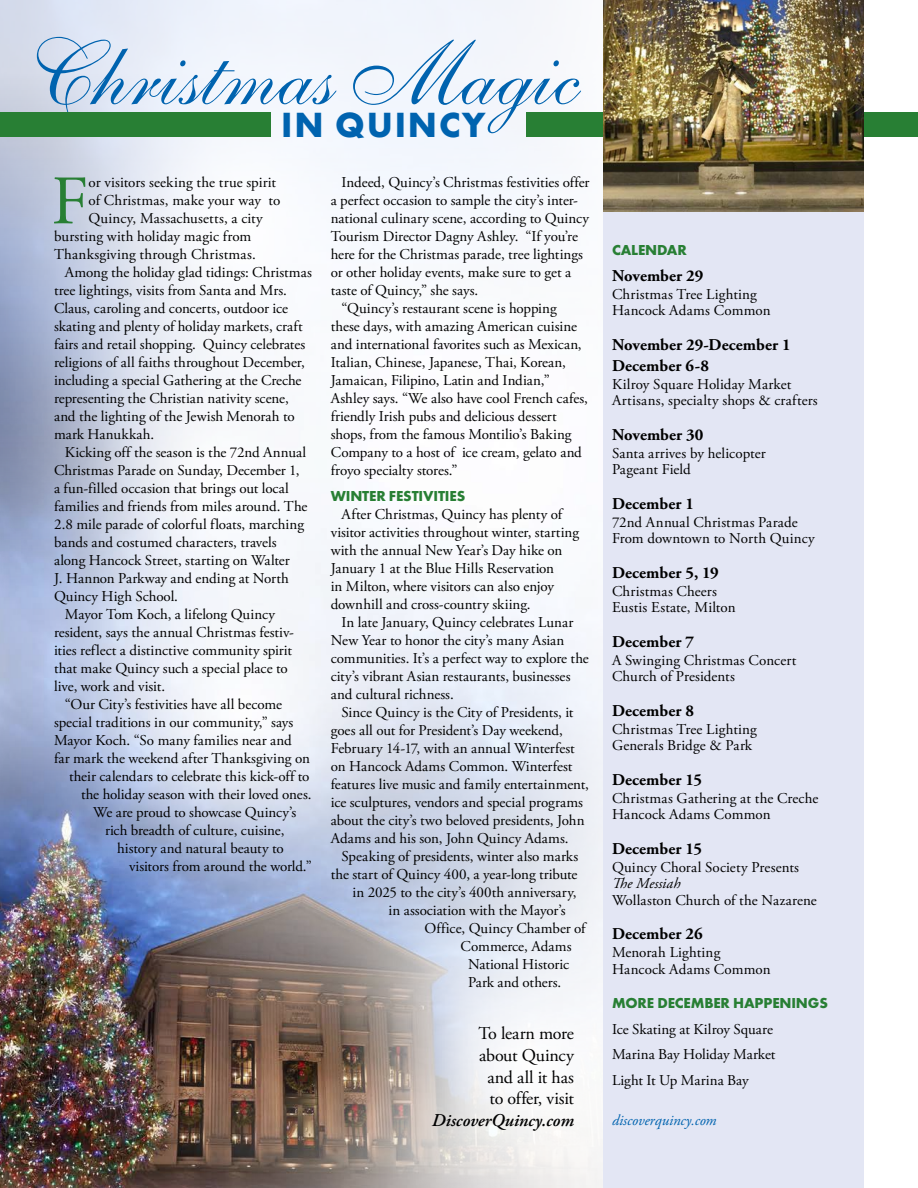
<style>
.page{position:relative;width:918px;height:1188px;background:#fff}
.page>*{position:absolute;margin:0;border:0;box-sizing:border-box;transform-origin:0 0}
.t1{font:92.7px "Shelley Allegro Script";color:#0063af}
.First_Article_Paragraph{font:69.3px "Adobe Garamond Pro";color:#287f34}
.t2{font:700 36.3px "Futura PT";letter-spacing:.05em;color:#0063af}
.Body_text_no_indent{font:18px/21.6px "Adobe Garamond Pro";letter-spacing:-.015em;color:#000;text-align:right}
.Calendar_date{font:700 16.5px "Adobe Garamond Pro";letter-spacing:.005em;color:#000}
.Body_text_tight{font:15px/18px "Adobe Garamond Pro";letter-spacing:-.005em;color:#000}
.Calendar_listing{font:15px/16.5px "Adobe Garamond Pro";letter-spacing:.01em;color:#000}
.First_Article_Paragraph-2{font:15px "Adobe Garamond Pro";letter-spacing:.01em;color:#000}
.Body_text_no_indent-2{font:15px "Adobe Garamond Pro";color:#000}
.Subheading{font:700 15px "Futura PT";letter-spacing:-.01em;color:#287f34}
.Website{font:italic 15px "Adobe Garamond Pro";letter-spacing:-.005em;color:#0063af}
.s1{font-weight:600;font-style:italic}
.s2{font-style:italic}
</style>
<div class="page">
<img style="left:0;top:600px;width:603px;height:588px">
<svg style="left:0;top:0;width:553px;height:600px;fill:#f4f6fc"></svg>
<div style="left:526px;top:112px;width:392px;height:25px;background:#287f34"></div>
<img style="left:603px;top:0;width:261px;height:212px">
<div style="left:603px;top:212px;width:261px;height:976px;background:#e3e6f4"></div>
<div style="left:0;top:112px;width:271px;height:25px;background:#287f34"></div>
<p class="t1" style="left:16px;top:19px;width:550px">Christmas Magic</p>
<p class="t2" style="left:281px;top:101px;width:206px">IN QUINCY</p>
<p class="First_Article_Paragraph" style="left:51px;top:160px;width:39px">F</p>
<p class="First_Article_Paragraph-2" style="left:89px;top:174px;width:189px">or visitors seeking the true spirit</p>
<p class="First_Article_Paragraph-2" style="left:89px;top:192px;width:193px">of Christmas, make your way to</p>
<p class="First_Article_Paragraph-2" style="left:89px;top:210px;width:176px">Quincy, Massachusetts, a city</p>
<p class="First_Article_Paragraph-2" style="left:54px;top:228px;width:199px">bursting with holiday magic from</p>
<p class="First_Article_Paragraph-2" style="left:54px;top:246px;width:203px">Thanksgiving through Christmas.</p>
<p class="Body_text_tight" style="left:54px;top:264px;width:260px;text-indent:11px">Among the holiday glad tidings: Christmas tree lightings, visits from Santa and Mrs.<br>Claus, caroling and concerts, outdoor ice skating and plenty of holiday markets, craft fairs and retail shopping. Quincy celebrates religions of all faiths throughout December, including a special Gathering at the Creche representing the Christian nativity scene, and the lighting of the Jewish Menorah to mark Hanukkah.</p>
<p class="Body_text_tight" style="left:54px;top:444px;width:255px;text-indent:11px">Kicking off the season is the 72nd Annual Christmas Parade on Sunday, December 1, a fun-filled occasion that brings out local families and friends from miles around. The 2.8 mile parade of colorful floats, marching bands and costumed characters, travels along Hancock Street, starting on Walter<br>J. Hannon Parkway and ending at North Quincy High School.</p>
<p class="Body_text_tight" style="left:54px;top:606px;width:241px;text-indent:11px">Mayor Tom Koch, a lifelong Quincy resident, says the annual Christmas festiv&shy;ities reflect a distinctive community spirit that make Quincy such a special place to live, work and visit.</p>
<p class="Body_text_tight" style="left:65px;top:696px;width:219px">“Our City’s festivities have all become</p>
<p class="Body_text_tight" style="left:54px;top:714px;width:241px">special traditions in our community,” says</p>
<p class="Body_text_tight" style="left:54px;top:732px;width:239px">Mayor Koch. “So many families near and</p>
<p class="Body_text_tight" style="left:54px;top:750px;width:257px">far mark the weekend after Thanksgiving on</p>
<p class="Body_text_tight" style="left:69px;top:768px;width:242px">their calendars to celebrate this kick-off to</p>
<p class="Body_text_tight" style="left:81px;top:786px;width:232px">the holiday season with their loved ones.</p>
<p class="Body_text_tight" style="left:93px;top:804px;width:205px">We are proud to showcase Quincy’s</p>
<p class="Body_text_tight" style="left:105px;top:822px;width:181px">rich breadth of culture, cuisine,</p>
<p class="Body_text_tight" style="left:117px;top:840px;width:168px">history and natural beauty to</p>
<p class="Body_text_tight" style="left:129px;top:858px;width:184px">visitors from around the world.”</p>
<p class="Body_text_tight" style="left:331px;top:174px;width:260px;text-indent:11px">Indeed, Quincy’s Christmas festivities offer a perfect occasion to sample the city’s inter&shy;national culinary scene, according to Quincy Tourism Director Dagny Ashley. “If you’re here for the Christmas parade, tree lightings or other holiday events, make sure to get a taste of Quincy,” she says.</p>
<p class="Body_text_tight" style="left:331px;top:300px;width:259px;text-indent:11px">“Quincy’s restaurant scene is hopping these days, with amazing American cuisine and international favorites such as Mexican, Italian, Chinese, Japanese, Thai, Korean, Jamaican, Filipino, Latin and Indian,” Ashley says. “We also have cool French cafes, friendly Irish pubs and delicious dessert shops, from the famous Montilio’s Baking Company to a host of ice cream, gelato and froyo specialty stores.”</p>
<p class="Subheading" style="left:331px;top:486px;width:136px">WINTER FESTIVITIES</p>
<p class="Body_text_tight" style="left:331px;top:506px;width:250px;text-indent:11px">After Christmas, Quincy has plenty of visitor activities throughout winter, starting with the annual New Year’s Day hike on January 1 at the Blue Hills Reservation<br>in Milton, where visitors can also enjoy downhill and cross-country skiing.</p>
<p class="Body_text_tight" style="left:331px;top:614px;width:260px;text-indent:11px">In late January, Quincy celebrates Lunar New Year to honor the city’s many Asian communities. It’s a perfect way to explore the city’s vibrant Asian restaurants, businesses and cultural richness.</p>
<p class="Body_text_tight" style="left:331px;top:704px;width:260px;text-indent:11px">Since Quincy is the City of Presidents, it goes all out for President’s Day weekend, February 14-17, with an annual Winterfest on Hancock Adams Common. Winterfest features live music and family entertainment, ice sculptures, vendors and special programs about the city’s two beloved presidents, John Adams and his son, John Quincy Adams.</p>
<p class="Body_text_tight" style="left:342px;top:848px;width:238px">Speaking of presidents, winter also marks</p>
<p class="Body_text_tight" style="left:331px;top:866px;width:248px">the start of Quincy 400, a year-long tribute</p>
<p class="Body_text_tight" style="left:352px;top:884px;width:226px">in 2025 to the city’s 400th anniversary,</p>
<p class="Body_text_tight" style="left:388px;top:902px;width:179px">in association with the Mayor’s</p>
<p class="Body_text_tight" style="left:424px;top:920px;width:163px">Office, Quincy Chamber of</p>
<p class="Body_text_tight" style="left:460px;top:938px;width:113px">Commerce, Adams</p>
<p class="Body_text_tight" style="left:468px;top:956px;width:103px">National Historic</p>
<p class="Body_text_tight" style="left:468px;top:974px;width:95px">Park and others.</p>
<p class="Body_text_no_indent" style="left:432px;top:1023px;width:144px">To learn more<br>about Quincy<br>and all it has<br>to offer, visit<br><span class="s1">DiscoverQuincy.com</span></p>
<p class="Subheading" style="left:612px;top:240px;width:76px">CALENDAR</p>
<p class="Calendar_date" style="left:612px;top:266px;width:93px">November 29</p>
<p class="Calendar_listing" style="left:612px;top:286px;width:160px">Christmas Tree Lighting<br>Hancock Adams Common</p>
<p class="Calendar_date" style="left:612px;top:335px;width:180px">November 29-December 1</p>
<p class="Calendar_date" style="left:612px;top:356px;width:98px">December 6-8</p>
<p class="Calendar_listing" style="left:612px;top:376px;width:207px">Kilroy Square Holiday Market<br>Artisans, specialty shops &amp; crafters</p>
<p class="Calendar_date" style="left:612px;top:425px;width:93px">November 30</p>
<p class="Calendar_listing" style="left:612px;top:445px;width:155px">Santa arrives by helicopter<br>Pageant Field</p>
<p class="Calendar_date" style="left:612px;top:494px;width:84px">December 1</p>
<p class="Calendar_listing" style="left:612px;top:514px;width:204px">72nd Annual Christmas Parade<br>From downtown to North Quincy</p>
<p class="Calendar_date" style="left:612px;top:563px;width:108px">December 5, 19</p>
<p class="Calendar_listing" style="left:612px;top:583px;width:125px">Christmas Cheers<br>Eustis Estate, Milton</p>
<p class="Calendar_date" style="left:612px;top:632px;width:84px">December 7</p>
<p class="Calendar_listing" style="left:612px;top:652px;width:186px">A Swinging Christmas Concert<br>Church of Presidents</p>
<p class="Calendar_date" style="left:612px;top:701px;width:84px">December 8</p>
<p class="Calendar_listing" style="left:612px;top:721px;width:147px">Christmas Tree Lighting<br>Generals Bridge &amp; Park</p>
<p class="Calendar_date" style="left:612px;top:770px;width:92px">December 15</p>
<p class="Calendar_listing" style="left:612px;top:790px;width:208px">Christmas Gathering at the Creche<br>Hancock Adams Common</p>
<p class="Calendar_date" style="left:612px;top:839px;width:92px">December 15</p>
<p class="Calendar_listing" style="left:612px;top:859px;width:206px">Quincy Choral Society Presents<br><span class="s2">The Messiah<br></span>Wollaston Church of the Nazarene</p>
<p class="Calendar_date" style="left:612px;top:924px;width:92px">December 26</p>
<p class="Calendar_listing" style="left:612px;top:945px;width:160px">Menorah Lighting<br>Hancock Adams Common</p>
<p class="Subheading" style="left:612px;top:993px;width:217px">MORE DECEMBER HAPPENINGS</p>
<p class="Body_text_no_indent-2" style="left:612px;top:1020px;width:163px">Ice Skating at Kilroy Square</p>
<p class="Body_text_no_indent-2" style="left:612px;top:1045px;width:165px">Marina Bay Holiday Market</p>
<p class="Body_text_no_indent-2" style="left:612px;top:1071px;width:138px">Light It Up Marina Bay</p>
<p class="Website" style="left:612px;top:1111px;width:106px">discoverquincy.com</p>
</div>
